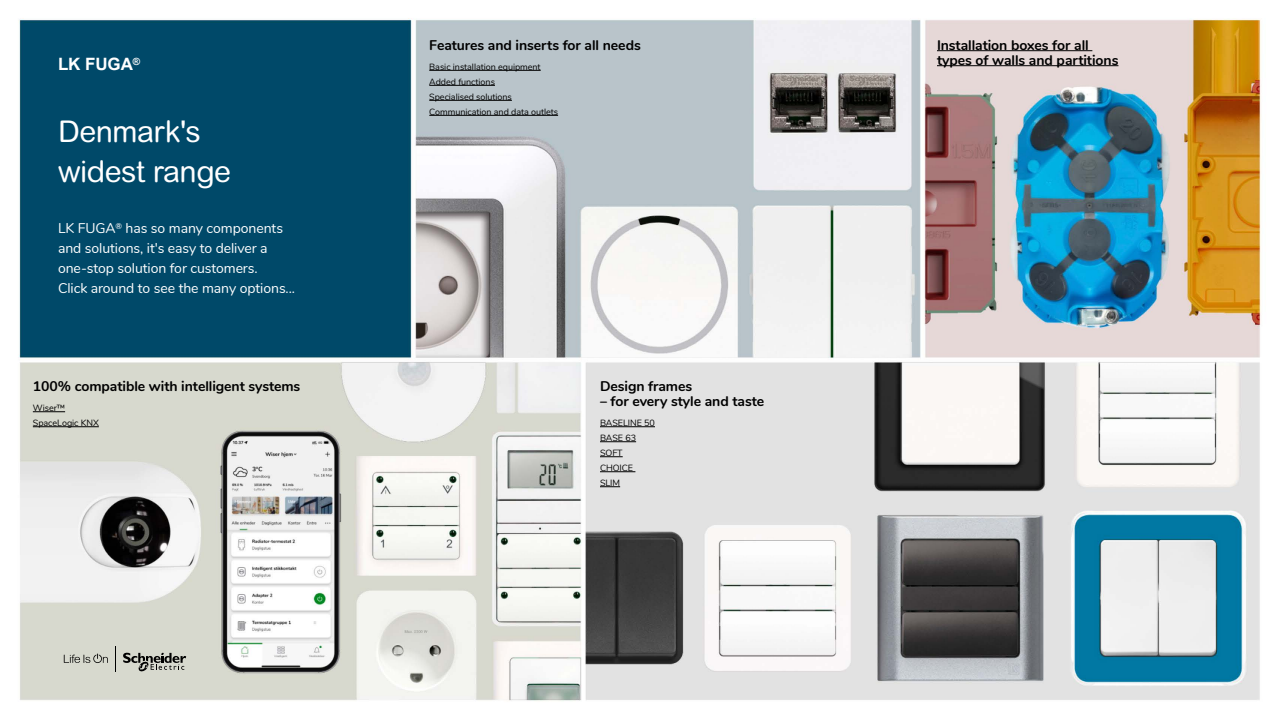
<style>
.page{position:relative;width:1280px;height:720px;background:#fff}
.page>*{position:absolute;margin:0;border:0;box-sizing:border-box;transform-origin:0 0}
.t1{font:30px/40px "Arial Rounded MT Pro";letter-spacing:-.015em;color:#fff}
.t2{font:700 17px "Arial";letter-spacing:-.005em;color:#fff}
.t3{font:700 14px/15px "Nunito";letter-spacing:-.005em;color:#000}
.t4{font:14px/20px "Nunito";letter-spacing:-.005em;color:#fff}
.t5{font:9px/15px "Nunito";letter-spacing:-.005em;color:#000}
</style>
<div class="page">
<img style="left:18px;top:18px;width:1243px;height:683px">
<hr style="left:429px;top:70px;width:112px;height:1px;background:#000">
<hr style="left:429px;top:85px;width:66px;height:1px;background:#000">
<hr style="left:429px;top:100px;width:83px;height:1px;background:#000">
<hr style="left:429px;top:115px;width:129px;height:1px;background:#000">
<hr style="left:600px;top:427px;width:55px;height:1px;background:#000">
<hr style="left:600px;top:442px;width:36px;height:1px;background:#000">
<svg style="left:600px;top:457px;width:23px;height:1px"></svg>
<hr style="left:600px;top:472px;width:35px;height:1px;background:#000">
<svg style="left:600px;top:487px;width:20px;height:1px"></svg>
<hr style="left:937px;top:50px;width:155px;height:1px;background:#000">
<hr style="left:937px;top:65px;width:181px;height:1px;background:#000">
<hr style="left:33px;top:412px;width:32px;height:1px;background:#000">
<hr style="left:33px;top:427px;width:66px;height:1px;background:#000">
<svg style="left:64px;top:654px;width:44px;height:9px"></svg>
<svg style="left:123px;top:653px;width:63px;height:19px"></svg>
<svg style="left:115px;top:646px;width:1px;height:26px"></svg>
<p class="t2" style="left:58px;top:53px;width:84px">LK FUGA<sup>®</sup></p>
<h1 class="t1" style="left:58px;top:112px;width:174px">Denmark's widest range</h1>
<p class="t4" style="left:58px;top:218px;width:239px">LK FUGA<sup>®</sup> has so many components and solutions, it's easy to deliver a one-stop solution for customers.<br>Click around to see the many options...</p>
<p class="t3" style="left:33px;top:378px;width:269px">100% compatible with intelligent systems</p>
<p class="t5" style="left:33px;top:400px;width:67px">Wiser™<br>SpaceLogic KNX</p>
<p class="t3" style="left:429px;top:36px;width:213px">Features and inserts for all needs</p>
<p class="t5" style="left:429px;top:59px;width:130px">Basic installation equipment<br>Added functions<br>Specialised solutions<br>Communication and data outlets</p>
<p class="t3" style="left:600px;top:378px;width:94px">Design frames</p>
<p class="t3" style="left:600px;top:393px;width:166px">– for every style and taste</p>
<p class="t5" style="left:600px;top:415px;width:57px">BASELINE 50<br>BASE 63<br>SOFT<br>CHOICE<br>SLIM</p>
<p class="t3" style="left:937px;top:36px;width:183px">Installation boxes for all types of walls and partitions</p>
</div>
